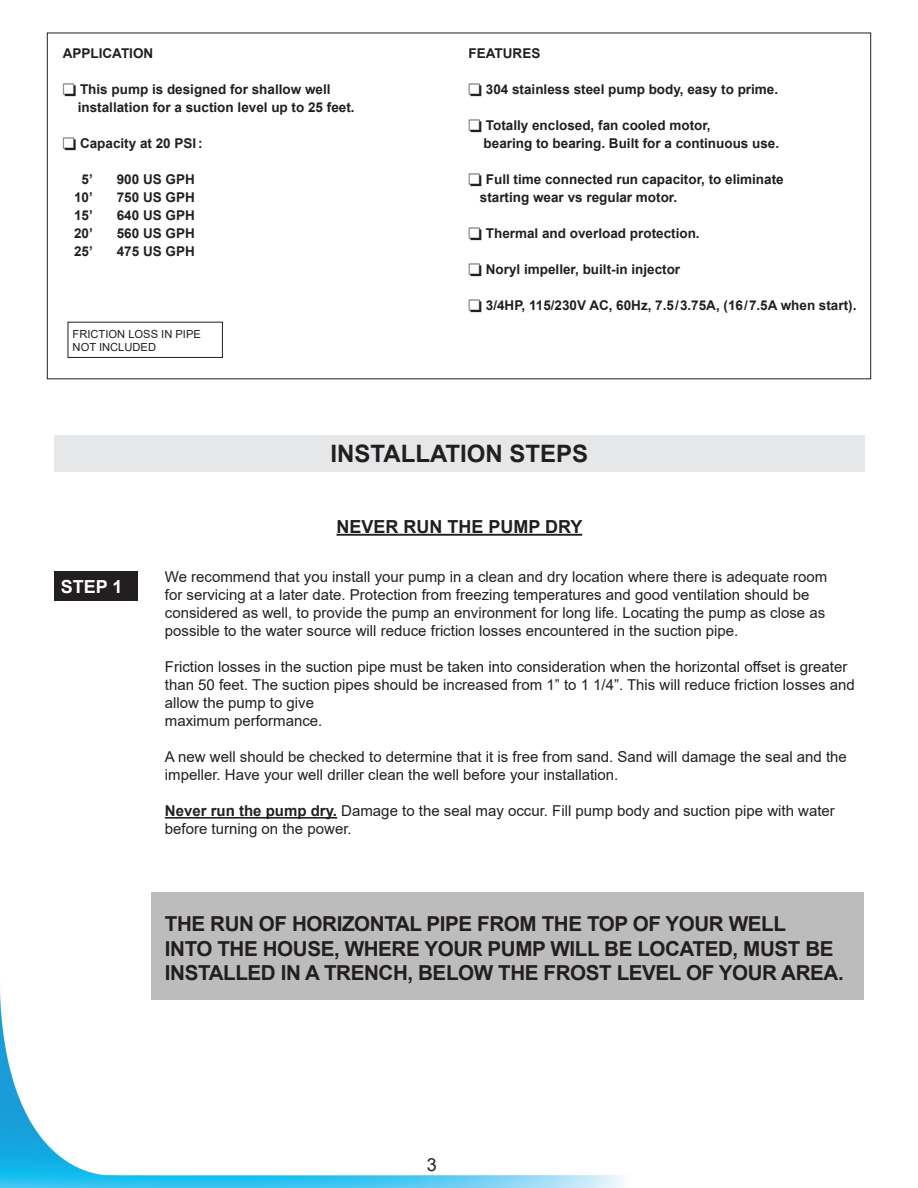
<style>
.page{position:relative;width:918px;height:1188px;background:#fff}
.page>*{position:absolute;margin:0;border:0;box-sizing:border-box;transform-origin:0 0}
.t1{font:700 24px "Arial";color:#231f20}
.t2{font:700 20.7px/24.8px "Arial";letter-spacing:-.02em;color:#231f20}
.t3{font:700 18px "Arial";color:#231f20}
.t4{font:700 18px "Arial";color:#fff}
.t5{font:18px "Arial";color:#231f20}
.t6{font:15px/18px "Arial";color:#231f20}
.t7{font:700 13.5px "Arial";color:#231f20}
.t8{font:11.1px/13.4px "Arial";color:#231f20}
.s1{font-weight:700}
</style>
<div class="page">
<img style="left:0;top:990px;width:624px;height:198px">
<div style="left:54px;top:571px;width:84px;height:30px;background:#231f20"></div>
<div style="left:68px;top:322px;width:155px;height:36px;border:1px solid #231f20"></div>
<div style="left:54px;top:435px;width:810px;height:37px;background:#e6e7e9"></div>
<hr style="left:336px;top:534px;width:246px;height:2px;background:#231f20">
<hr style="left:165px;top:817px;width:172px;height:2px;background:#231f20">
<div style="left:151px;top:893px;width:713px;height:107px;background:#bdbcbc"></div>
<p class="t7" style="left:63px;top:44px;width:92px">APPLICATION</p>
<p class="t7" style="left:63px;top:80px;width:269px">□ This pump is designed for shallow well</p>
<p class="t7" style="left:78px;top:98px;width:278px">installation for a suction level up to 25 feet.</p>
<p class="t7" style="left:63px;top:134px;width:141px">□ Capacity at 20 PSI:</p>
<p class="t7" style="left:82px;top:170px;width:13px">5’</p>
<p class="t7" style="left:117px;top:170px;width:80px">900 US GPH</p>
<p class="t7" style="left:74px;top:188px;width:20px">10’</p>
<p class="t7" style="left:117px;top:188px;width:80px">750 US GPH</p>
<p class="t7" style="left:74px;top:206px;width:20px">15’</p>
<p class="t7" style="left:117px;top:206px;width:80px">640 US GPH</p>
<p class="t7" style="left:74px;top:224px;width:20px">20’</p>
<p class="t7" style="left:117px;top:224px;width:80px">560 US GPH</p>
<p class="t7" style="left:74px;top:242px;width:20px">25’</p>
<p class="t7" style="left:117px;top:242px;width:80px">475 US GPH</p>
<p class="t8" style="left:73px;top:327px;width:130px">FRICTION LOSS IN PIPE<br>NOT INCLUDED</p>
<p class="t7" style="left:469px;top:44px;width:73px">FEATURES</p>
<p class="t7" style="left:469px;top:80px;width:311px">□ 304 stainless steel pump body, easy to prime.</p>
<p class="t7" style="left:469px;top:116px;width:244px">□ Totally enclosed, fan cooled motor,</p>
<p class="t7" style="left:484px;top:134px;width:297px">bearing to bearing. Built for a continuous use.</p>
<p class="t7" style="left:469px;top:170px;width:317px">□ Full time connected run capacitor, to eliminate</p>
<p class="t7" style="left:480px;top:188px;width:199px">starting wear vs regular motor.</p>
<p class="t7" style="left:469px;top:224px;width:233px">□ Thermal and overload protection.</p>
<p class="t7" style="left:469px;top:260px;width:213px">□ Noryl impeller, built-in injector</p>
<p class="t7" style="left:469px;top:296px;width:389px">□ 3/4HP, 115/230V AC, 60Hz, 7.5 / 3.75A, (16 / 7.5A when start).</p>
<p class="t4" style="left:61px;top:574px;width:63px">STEP 1</p>
<p class="t1" style="left:330px;top:437px;width:259px">INSTALLATION STEPS</p>
<p class="t3" style="left:336px;top:514px;width:248px">NEVER RUN THE PUMP DRY</p>
<p class="t6" style="left:165px;top:568px;width:664px">We recommend that you install your pump in a clean and dry location where there is adequate room for servicing at a later date. Protection from freezing temperatures and good ventilation should be considered as well, to provide the pump an environment for long life. Locating the pump as close as possible to the water source will reduce friction losses encountered in the suction pipe.</p>
<p class="t6" style="left:165px;top:658px;width:691px">Friction losses in the suction pipe must be taken into consideration when the horizontal offset is greater than 50 feet. The suction pipes should be increased from 1” to 1 1/4”. This will reduce friction losses and allow the pump to give</p>
<p class="t6" style="left:165px;top:712px;width:159px">maximum performance.</p>
<p class="t6" style="left:165px;top:748px;width:684px">A new well should be checked to determine that it is free from sand. Sand will damage the seal and the impeller. Have your well driller clean the well before your installation.</p>
<p class="t6" style="left:165px;top:802px;width:671px"><span class="s1">Never run the pump dry.</span> Damage to the seal may occur. Fill pump body and suction pipe with water before turning on the power.</p>
<p class="t2" style="left:165px;top:912px;width:680px">THE RUN OF HORIZONTAL PIPE FROM THE TOP OF YOUR WELL<br>INTO THE HOUSE, WHERE YOUR PUMP WILL BE LOCATED, MUST BE<br>INSTALLED IN A TRENCH, BELOW THE FROST LEVEL OF YOUR AREA.</p>
<p class="t5" style="left:427px;top:1152px;width:12px">3</p>
</div>
